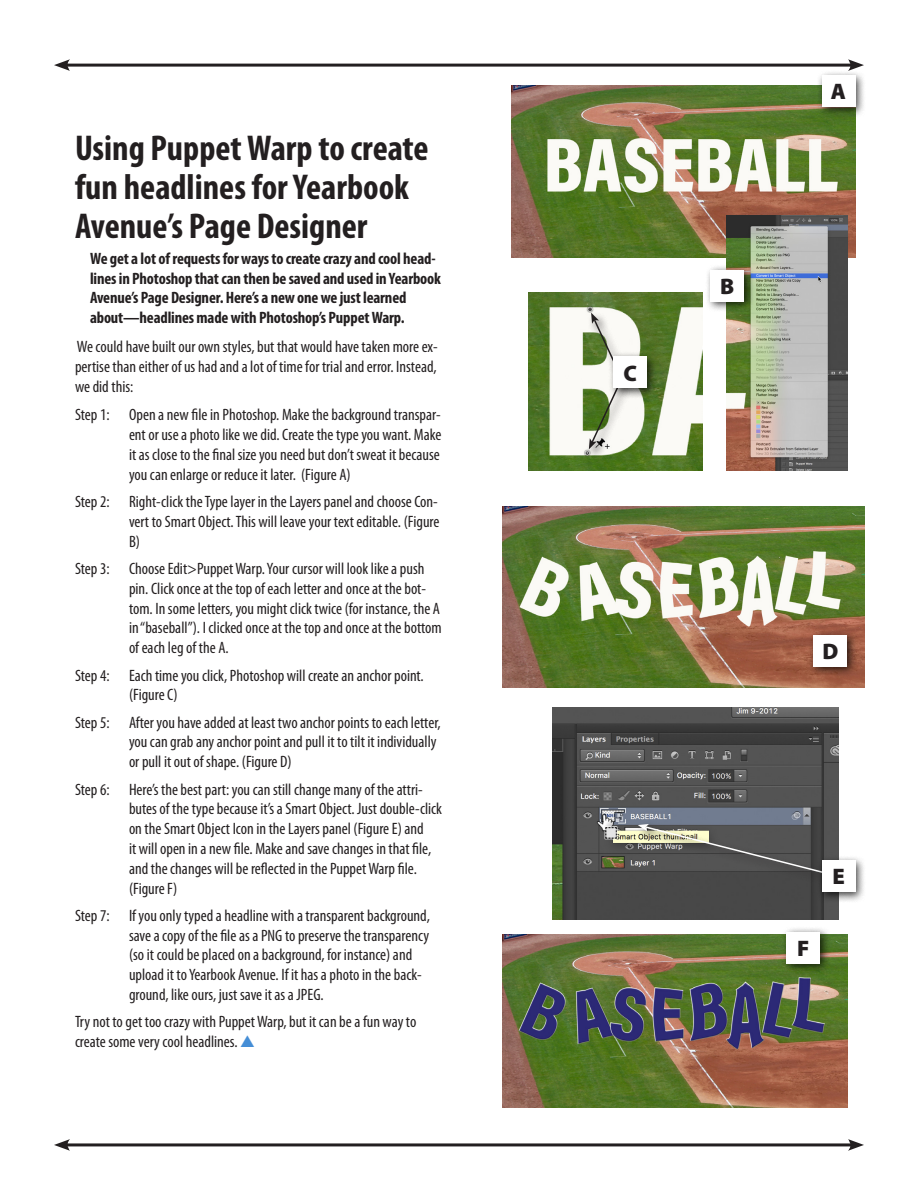
<style>
.page{position:relative;width:918px;height:1188px;background:#fff}
.page>*{position:absolute;margin:0;border:0;box-sizing:border-box;transform-origin:0 0}
.Directions_Head{font:700 condensed 36px/39px "Myriad Pro";color:#231f20}
.Letter_in_boxes{font:900 22.5px "Myriad Pro";color:#231f20}
.Directions_3{font:condensed 16.5px/19.8px "Myriad Pro";color:#231f20}
._2013-2014_Body_Copy{font:condensed 16.5px/19.8px "Myriad Pro";color:#231f20;text-align:justify}
.Bold_reason{font:700 condensed 16.5px/19.8px "Myriad Pro";letter-spacing:-.01em;color:#231f20}
.s1{color:#458ed6}
</style>
<div class="page">
<hr style="left:64px;top:64px;width:790px;height:3px;background:#231f20">
<svg style="left:54px;top:59px;width:16px;height:12px"></svg>
<svg style="left:848px;top:59px;width:16px;height:11px"></svg>
<hr style="left:64px;top:1143px;width:790px;height:3px;background:#231f20">
<svg style="left:54px;top:1139px;width:16px;height:12px"></svg>
<svg style="left:848px;top:1139px;width:16px;height:12px"></svg>
<img style="left:512px;top:86px;width:343px;height:172px">
<div style="left:817px;top:70px;width:49px;height:48px;background:#000;opacity:.75"></div>
<div style="left:822px;top:75px;width:33px;height:32px;background:#fff"></div>
<img style="left:726px;top:215px;width:121px;height:256px">
<div style="left:705px;top:265px;width:50px;height:48px;background:#000;opacity:.75"></div>
<div style="left:711px;top:270px;width:33px;height:31px;background:#fff"></div>
<img style="left:528px;top:293px;width:174px;height:178px">
<div style="left:585px;top:376px;width:50px;height:85px;background:#231f20;opacity:.75"></div>
<div style="left:587px;top:309px;width:50px;height:87px;background:#231f20;opacity:.75"></div>
<svg style="left:589px;top:313px;width:37px;height:136px"></svg>
<div style="left:608px;top:351px;width:50px;height:48px;background:#000;opacity:.75"></div>
<div style="left:614px;top:357px;width:33px;height:31px;background:#fff"></div>
<img style="left:502px;top:506px;width:363px;height:182px">
<img style="left:552px;top:708px;width:287px;height:212px">
<div style="left:635px;top:820px;width:212px;height:68px;background:#231f20;opacity:.75"></div>
<svg style="left:638px;top:824px;width:198px;height:53px;background:#61615e"></svg>
<div style="left:817px;top:855px;width:49px;height:48px;background:#000;opacity:.75"></div>
<div style="left:822px;top:860px;width:33px;height:32px;background:#fff"></div>
<div style="left:809px;top:630px;width:49px;height:48px;background:#000;opacity:.75"></div>
<div style="left:814px;top:635px;width:33px;height:31px;background:#fff"></div>
<img style="left:502px;top:935px;width:345px;height:172px">
<div style="left:781px;top:927px;width:50px;height:48px;background:#000;opacity:.75"></div>
<div style="left:787px;top:932px;width:33px;height:31px;background:#fff"></div>
<p class="Directions_Head" style="left:75px;top:128px;width:355px">Using Puppet Warp to create fun headlines for Yearbook<br>Avenue’s Page Designer</p>
<p class="Bold_reason" style="left:90px;top:248px;width:352px">We get a lot of requests for ways to create crazy and cool head&shy;lines in Photoshop that can then be saved and used in Yearbook Avenue’s Page Designer. Here’s a new one we just learned about—headlines made with Photoshop’s Puppet Warp.</p>
<p class="_2013-2014_Body_Copy" style="left:75px;top:336px;width:364px">We could have built our own styles, but that would have taken more ex&shy;pertise than either of us had and a lot of time for trial and error. Instead, we did this:</p>
<p class="Directions_3" style="left:129px;top:405px;width:314px;text-align:justify;text-indent:-54px">Step 1: Open a new file in Photoshop. Make the background transpar&shy;ent or use a photo like we did. Create the type you want. Make it as close to the final size you need but don’t sweat it because you can enlarge or reduce it later. (Figure A)</p>
<p class="Directions_3" style="left:129px;top:492px;width:312px;text-align:justify;text-indent:-54px">Step 2: Right-click the Type layer in the Layers panel and choose Con&shy;vert to Smart Object. This will leave your text editable. (Figure B)</p>
<p class="Directions_3" style="left:129px;top:558px;width:314px;text-indent:-54px">Step 3: Choose Edit&gt;Puppet Warp. Your cursor will look like a push pin. Click once at the top of each letter and once at the bot&shy;tom. In some letters, you might click twice (for instance, the A in “baseball”). I clicked once at the top and once at the bottom of each leg of the A.</p>
<p class="Directions_3" style="left:129px;top:665px;width:296px;text-indent:-54px">Step 4: Each time you click, Photoshop will create an anchor point. (Figure C)</p>
<p class="Directions_3" style="left:129px;top:712px;width:313px;text-indent:-54px">Step 5: After you have added at least two anchor points to each letter, you can grab any anchor point and pull it to tilt it individually or pull it out of shape. (Figure D)</p>
<p class="Directions_3" style="left:129px;top:779px;width:315px;text-indent:-54px">Step 6: Here’s the best part: you can still change many of the attri&shy;butes of the type because it’s a Smart Object. Just double-click on the Smart Object Icon in the Layers panel (Figure E) and<br>it will open in a new file. Make and save changes in that file, and the changes will be reflected in the Puppet Warp file. (Figure F)</p>
<p class="Directions_3" style="left:129px;top:905px;width:302px;text-indent:-54px">Step 7: If you only typed a headline with a transparent background, save a copy of the file as a PNG to preserve the transparency (so it could be placed on a background, for instance) and upload it to Yearbook Avenue. If it has a photo in the back&shy;ground, like ours, just save it as a JPEG.</p>
<p class="_2013-2014_Body_Copy" style="left:75px;top:1012px;width:343px">Try not to get too crazy with Puppet Warp, but it can be a fun way to create some very cool headlines. <span class="s1">▲</span></p>
<p class="Letter_in_boxes" style="left:624px;top:358px;width:15px">C</p>
<p class="Letter_in_boxes" style="left:720px;top:271px;width:16px">B</p>
<p class="Letter_in_boxes" style="left:831px;top:77px;width:17px">A</p>
<p class="Letter_in_boxes" style="left:822px;top:636px;width:17px">D</p>
<p class="Letter_in_boxes" style="left:797px;top:933px;width:14px">F</p>
<p class="Letter_in_boxes" style="left:832px;top:862px;width:14px">E</p>
</div>
